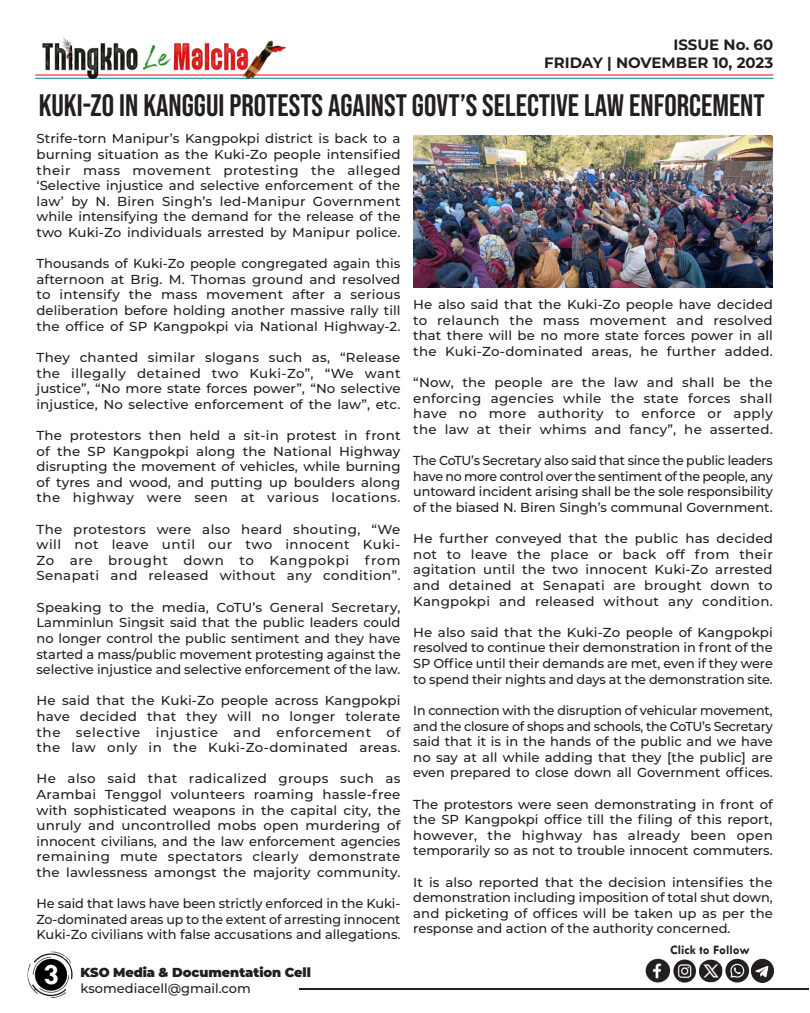
<style>
.page{position:relative;width:810px;height:1013px;background:#fff}
.page>*{position:absolute;margin:0;border:0;box-sizing:border-box;transform-origin:0 0}
.t1{font:31px "Bebas Neue";color:#231f20}
.t2{font:700 30px "Tw Cen";color:#fff}
.t3{font:700 15px/18px "Montserrat";color:#231f20;text-align:right}
.t4{font:500 13px/15.6px "Montserrat";letter-spacing:.005em;color:#231f20;text-align:justify}
.t5{font:900 13px "Montserrat";letter-spacing:-.005em;color:#231f20}
.t6{font:700 13px "Tw Cen";color:#231f20}
</style>
<div class="page">
<hr style="left:299px;top:988px;width:509px;height:1px;background:#231f20">
<img style="left:27px;top:951px;width:46px;height:47px">
<hr style="left:35px;top:74px;width:738px;height:1px;background:#ff002d">
<hr style="left:35px;top:78px;width:738px;height:1px;background:#00848b">
<img style="left:35px;top:37px;width:254px;height:42px">
<img style="left:645px;top:958px;width:129px;height:25px">
<img style="left:413px;top:136px;width:360px;height:151px">
<p class="t3" style="left:544px;top:35px;width:231px">ISSUE No. 60<br>FRIDAY | NOVEMBER 10, 2023</p>
<h1 class="t1" style="left:39px;top:87px;width:728px">KUKI-ZO IN KANGGUI PROTESTS AGAINST GOVT’S SELECTIVE LAW ENFORCEMENT</h1>
<p class="t4" style="left:36px;top:130px;width:366px">Strife-torn Manipur’s Kangpokpi district is back to a burning situation as the Kuki-Zo people intensified their mass movement protesting the alleged ‘Selective injustice and selective enforcement of the law’ by N. Biren Singh’s led-Manipur Government while intensifying the demand for the release of the two Kuki-Zo individuals arrested by Manipur police.</p>
<p class="t4" style="left:36px;top:255px;width:366px">Thousands of Kuki-Zo people congregated again this afternoon at Brig. M. Thomas ground and resolved to intensify the mass movement after a serious deliberation before holding another massive rally till the office of SP Kangpokpi via National Highway-2.</p>
<p class="t4" style="left:36px;top:349px;width:366px">They chanted similar slogans such as, “Release the illegally detained two Kuki-Zo”, “We want justice”, “No more state forces power”, “No selective injustice, No selective enforcement of the law”, etc.</p>
<p class="t4" style="left:36px;top:427px;width:366px">The protestors then held a sit-in protest in front of the SP Kangpokpi along the National Highway disrupting the movement of vehicles, while burning of tyres and wood, and putting up boulders along the highway were seen at various locations.</p>
<p class="t4" style="left:36px;top:520px;width:366px">The protestors were also heard shouting, “We will not leave until our two innocent Kuki-Zo are brought down to Kangpokpi from Senapati and released without any condition”.</p>
<p class="t4" style="left:36px;top:598px;width:366px">Speaking to the media, CoTU’s General Secretary, Lamminlun Singsit said that the public leaders could no longer control the public sentiment and they have started a mass/public movement protesting against the selective injustice and selective enforcement of the law.</p>
<p class="t4" style="left:36px;top:692px;width:366px">He said that the Kuki-Zo people across Kangpokpi have decided that they will no longer tolerate the selective injustice and enforcement of the law only in the Kuki-Zo-dominated areas.</p>
<p class="t4" style="left:36px;top:770px;width:366px">He also said that radicalized groups such as Arambai Tenggol volunteers roaming hassle-free with sophisticated weapons in the capital city, the unruly and uncontrolled mobs open murdering of innocent civilians, and the law enforcement agencies remaining mute spectators clearly demonstrate the lawlessness amongst the majority community.</p>
<p class="t4" style="left:36px;top:895px;width:366px">He said that laws have been strictly enforced in the Kuki-Zo-dominated areas up to the extent of arresting innocent Kuki-Zo civilians with false accusations and allegations.</p>
<p class="t4" style="left:413px;top:296px;width:361px">He also said that the Kuki-Zo people have decided to relaunch the mass movement and resolved that there will be no more state forces power in all the Kuki-Zo-dominated areas, he further added.</p>
<p class="t4" style="left:413px;top:374px;width:361px">“Now, the people are the law and shall be the enforcing agencies while the state forces shall have no more authority to enforce or apply the law at their whims and fancy”, he asserted.</p>
<p class="t4" style="left:413px;top:452px;width:361px">The CoTU’s Secretary also said that since the public leaders have no more control over the sentiment of the people, any untoward incident arising shall be the sole responsibility of the biased N. Biren Singh’s communal Government.</p>
<p class="t4" style="left:413px;top:530px;width:361px">He further conveyed that the public has decided not to leave the place or back off from their agitation until the two innocent Kuki-Zo arrested and detained at Senapati are brought down to Kangpokpi and released without any condition.</p>
<p class="t4" style="left:413px;top:624px;width:361px">He also said that the Kuki-Zo people of Kangpokpi resolved to continue their demonstration in front of the SP Office until their demands are met, even if they were to spend their nights and days at the demonstration site.</p>
<p class="t4" style="left:413px;top:702px;width:361px">In connection with the disruption of vehicular movement, and the closure of shops and schools, the CoTU’s Secretary said that it is in the hands of the public and we have no say at all while adding that they [the public] are even prepared to close down all Government offices.</p>
<p class="t4" style="left:413px;top:795px;width:361px">The protestors were seen demonstrating in front of the SP Kangpokpi office till the filing of this report, however, the highway has already been open temporarily so as not to trouble innocent commuters.</p>
<p class="t4" style="left:413px;top:873px;width:361px">It is also reported that the decision intensifies the demonstration including imposition of total shut down, and picketing of offices will be taken up as per the response and action of the authority concerned.</p>
<h2 class="t2" style="left:43px;top:956px;width:17px">3</h2>
<p class="t5" style="left:81px;top:962px;width:232px">KSO Media &amp; Documentation Cell</p>
<p class="t4" style="left:81px;top:979px;width:172px">ksomediacell@gmail.com</p>
<p class="t6" style="left:670px;top:942px;width:81px">Click to Follow</p>
</div>
